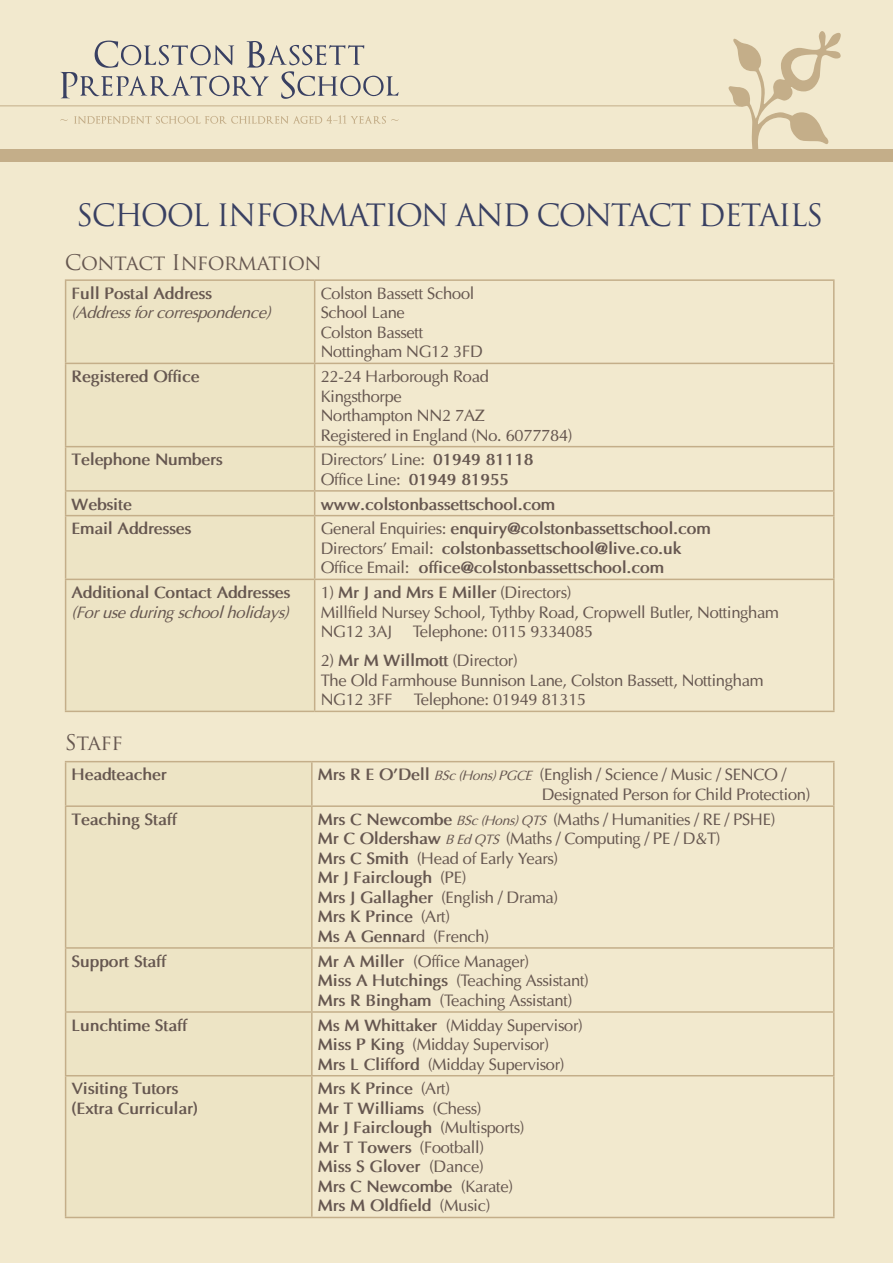
<style>
.page{position:relative;width:893px;height:1263px;background:#f2e9ce}
.page>*{position:absolute;margin:0;border:0;box-sizing:border-box;transform-origin:0 0}
.Sub-Headings{font:30px "Trajan Pro";letter-spacing:-.05em;color:#394062}
.Body{font:21px "Trajan Pro";letter-spacing:-.025em;color:#665750}
.Body-2{font:16.5px/19.5px "Optima";letter-spacing:-.02em;color:#665750}
.Body-3{font:700 16.5px/19.5px "Optima";letter-spacing:-.02em;color:#665750}
.Body-4{font:italic 16.5px/19.5px "Optima";letter-spacing:-.02em;color:#665750}
.s1{font-weight:700;font-style:normal}
.s2{font-weight:700}
.s3{font-weight:400}
.s4{font-style:italic;font-size:13.5px}
</style>
<div class="page">
<div style="left:66px;top:281px;width:248px;height:430px;background:#ede4c5"></div>
<hr style="left:65px;top:279px;width:250px;height:2px;background:#c4ae89">
<hr style="left:65px;top:281px;width:1px;height:82px;background:#c4ae89">
<hr style="left:315px;top:279px;width:520px;height:2px;background:#c4ae89">
<hr style="left:314px;top:281px;width:1px;height:82px;background:#c4ae89">
<hr style="left:833px;top:281px;width:2px;height:82px;background:#c4ae89">
<hr style="left:65px;top:363px;width:250px;height:1px;background:#c4ae89">
<hr style="left:65px;top:364px;width:1px;height:82px;background:#c4ae89">
<hr style="left:315px;top:363px;width:520px;height:1px;background:#c4ae89">
<hr style="left:314px;top:364px;width:1px;height:82px;background:#c4ae89">
<hr style="left:833px;top:364px;width:2px;height:82px;background:#c4ae89">
<hr style="left:65px;top:446px;width:250px;height:1px;background:#c4ae89">
<hr style="left:65px;top:447px;width:1px;height:43px;background:#c4ae89">
<hr style="left:65px;top:490px;width:250px;height:2px;background:#c4ae89">
<svg style="left:65px;top:492px;width:1px;height:23px"></svg>
<svg style="left:314px;top:492px;width:1px;height:23px"></svg>
<hr style="left:833px;top:492px;width:2px;height:23px;background:#c4ae89">
<hr style="left:65px;top:515px;width:250px;height:1px;background:#c4ae89">
<hr style="left:65px;top:516px;width:1px;height:63px;background:#c4ae89">
<hr style="left:315px;top:515px;width:520px;height:1px;background:#c4ae89">
<hr style="left:314px;top:516px;width:1px;height:63px;background:#c4ae89">
<hr style="left:833px;top:516px;width:2px;height:63px;background:#c4ae89">
<hr style="left:65px;top:579px;width:250px;height:1px;background:#c4ae89">
<hr style="left:65px;top:580px;width:1px;height:131px;background:#c4ae89">
<hr style="left:315px;top:579px;width:520px;height:1px;background:#c4ae89">
<hr style="left:314px;top:580px;width:1px;height:131px;background:#c4ae89">
<hr style="left:833px;top:580px;width:2px;height:131px;background:#c4ae89">
<hr style="left:65px;top:711px;width:250px;height:1px;background:#c4ae89">
<hr style="left:315px;top:711px;width:520px;height:1px;background:#c4ae89">
<hr style="left:315px;top:446px;width:520px;height:1px;background:#c4ae89">
<hr style="left:314px;top:447px;width:1px;height:43px;background:#c4ae89">
<hr style="left:833px;top:447px;width:2px;height:43px;background:#c4ae89">
<hr style="left:315px;top:490px;width:520px;height:2px;background:#c4ae89">
<div style="left:66px;top:762px;width:245px;height:455px;background:#ede4c5"></div>
<hr style="left:65px;top:761px;width:247px;height:1px;background:#c4ae89">
<hr style="left:65px;top:762px;width:1px;height:43px;background:#c4ae89">
<hr style="left:312px;top:761px;width:523px;height:1px;background:#c4ae89">
<hr style="left:311px;top:762px;width:2px;height:43px;background:#c4ae89">
<hr style="left:833px;top:762px;width:2px;height:43px;background:#c4ae89">
<hr style="left:65px;top:805px;width:247px;height:2px;background:#c4ae89">
<hr style="left:65px;top:807px;width:1px;height:140px;background:#c4ae89">
<hr style="left:311px;top:807px;width:2px;height:140px;background:#c4ae89">
<hr style="left:833px;top:807px;width:2px;height:140px;background:#c4ae89">
<hr style="left:65px;top:947px;width:247px;height:2px;background:#c4ae89">
<hr style="left:65px;top:949px;width:1px;height:62px;background:#c4ae89">
<hr style="left:311px;top:949px;width:2px;height:62px;background:#c4ae89">
<hr style="left:833px;top:949px;width:2px;height:62px;background:#c4ae89">
<hr style="left:65px;top:1011px;width:247px;height:2px;background:#c4ae89">
<hr style="left:65px;top:1013px;width:1px;height:62px;background:#c4ae89">
<hr style="left:311px;top:1013px;width:2px;height:62px;background:#c4ae89">
<hr style="left:833px;top:1013px;width:2px;height:62px;background:#c4ae89">
<hr style="left:65px;top:1075px;width:247px;height:1px;background:#c4ae89">
<hr style="left:65px;top:1076px;width:1px;height:141px;background:#c4ae89">
<hr style="left:311px;top:1076px;width:2px;height:141px;background:#c4ae89">
<hr style="left:833px;top:1076px;width:2px;height:141px;background:#c4ae89">
<hr style="left:65px;top:1217px;width:247px;height:1px;background:#c4ae89">
<hr style="left:312px;top:805px;width:523px;height:2px;background:#c4ae89">
<hr style="left:312px;top:947px;width:523px;height:2px;background:#c4ae89">
<hr style="left:312px;top:1011px;width:523px;height:2px;background:#c4ae89">
<hr style="left:312px;top:1075px;width:523px;height:1px;background:#c4ae89">
<hr style="left:312px;top:1217px;width:523px;height:1px;background:#c4ae89">
<div style="left:0;top:150px;width:893px;height:12px;background:#c4ae89"></div>
<svg style="left:729px;top:31px;width:112px;height:119px"></svg>
<svg style="left:60px;top:115px;width:338px;height:9px"></svg>
<svg style="left:60px;top:41px;width:338px;height:58px"></svg>
<hr style="left:0;top:105px;width:740px;height:1px;background:#c4ae89">
<p class="Sub-Headings" style="left:76px;top:196px;width:749px">SCHOOL INFORMATION AND CONTACT DETAILS</p>
<p class="Body" style="left:65px;top:249px;width:258px">Contact Information</p>
<p class="Body-4" style="left:72px;top:283px;width:200px"><span class="s1">Full Postal Address </span>(Address for correspondence)</p>
<p class="Body-2" style="left:321px;top:283px;width:164px">Colston Bassett School<br>School Lane<br>Colston Bassett<br>Nottingham NG12 3FD</p>
<p class="Body-3" style="left:72px;top:367px;width:130px">Registered Office</p>
<p class="Body-2" style="left:321px;top:367px;width:253px">22-24 Harborough Road<br>Kingsthorpe<br>Northampton NN2 7AZ<br>Registered in England (No. 6077784)</p>
<p class="Body-3" style="left:72px;top:450px;width:153px">Telephone Numbers</p>
<p class="Body-2" style="left:321px;top:450px;width:215px">Directors’ Line: <span class="s2">01949 81118<br></span>Office Line: <span class="s2">01949 81955</span></p>
<p class="Body-3" style="left:72px;top:494px;width:62px">Website</p>
<p class="Body-3" style="left:321px;top:494px;width:236px">www.colstonbassettschool.com</p>
<p class="Body-3" style="left:72px;top:519px;width:122px">Email Addresses</p>
<p class="Body-3" style="left:321px;top:519px;width:392px"><span class="s3">General Enquiries:</span> enquiry@colstonbassettschool.com<br><span class="s3">Directors’ Email:</span> colstonbassettschool@live.co.uk<br><span class="s3">Office Email:</span> office@colstonbassettschool.com</p>
<p class="Body-4" style="left:72px;top:583px;width:221px"><span class="s1">Additional Contact Addresses </span>(For use during school holidays)</p>
<p class="Body-2" style="left:321px;top:583px;width:460px">1) <span class="s2">Mr J and Mrs E Miller</span> (Directors)<br>Millfield Nursey School, Tythby Road, Cropwell Butler, Nottingham<br>NG12 3AJ</p>
<p class="Body-2" style="left:413px;top:622px;width:182px">Telephone: 0115 9334085</p>
<p class="Body-2" style="left:321px;top:651px;width:444px">2) <span class="s2">Mr M Willmott</span> (Director)<br>The Old Farmhouse Bunnison Lane, Colston Bassett, Nottingham<br>NG12 3FF</p>
<p class="Body-2" style="left:414px;top:690px;width:174px">Telephone: 01949 81315</p>
<p class="Body" style="left:65px;top:729px;width:59px">Staff</p>
<p class="Body-3" style="left:72px;top:765px;width:97px">Headteacher</p>
<p class="Body-2" style="left:542px;top:765px;width:270px;text-indent:-224px"><span class="s2">Mrs R E O’Dell</span> <span class="s4">BSc (Hons) PGCE</span> (English / Science / Music / SENCO /<br>Designated Person for Child Protection)</p>
<p class="Body-3" style="left:72px;top:809px;width:107px">Teaching Staff</p>
<p class="Body-2" style="left:318px;top:809px;width:459px"><span class="s2">Mrs C Newcombe</span> <span class="s4">BSc (Hons) QTS</span> (Maths / Humanities / RE / PSHE)<br><span class="s2">Mr C Oldershaw</span> <span class="s4">B Ed QTS</span> (Maths / Computing / PE / D&amp;T)<br><span class="s2">Mrs C Smith</span> (Head of Early Years)<br><span class="s2">Mr J Fairclough</span> (PE)<br><span class="s2">Mrs J Gallagher</span> (English / Drama)<br><span class="s2">Mrs K Prince</span> (Art)<br><span class="s2">Ms A Gennar</span>d (French)</p>
<p class="Body-3" style="left:72px;top:951px;width:96px">Support Staff</p>
<p class="Body-2" style="left:318px;top:951px;width:272px"><span class="s2">Mr A Miller</span> (Office Manager)<br><span class="s2">Miss A Hutchings</span> (Teaching Assistant)<br><span class="s2">Mrs R Bingham</span> (Teaching Assistant)</p>
<p class="Body-3" style="left:72px;top:1015px;width:117px">Lunchtime Staff</p>
<p class="Body-2" style="left:318px;top:1015px;width:266px"><span class="s2">Ms M Whittaker</span> (Midday Supervisor)<br><span class="s2">Miss P King</span> (Midday Supervisor)<br><span class="s2">Mrs L Clifford</span> (Midday Supervisor)</p>
<p class="Body-3" style="left:72px;top:1079px;width:128px">Visiting Tutors (Extra Curricular)</p>
<p class="Body-3" style="left:318px;top:1079px;width:208px">Mrs K Prince <span class="s3">(Art)<br></span>Mr T Williams <span class="s3">(Chess)<br></span>Mr J Fairclough <span class="s3">(Multisports)<br></span>Mr T Towers <span class="s3">(Football)<br></span>Miss S Glover <span class="s3">(Dance)<br></span>Mrs C Newcombe <span class="s3">(Karate)<br></span>Mrs M Oldfield <span class="s3">(Music)</span></p>
</div>
